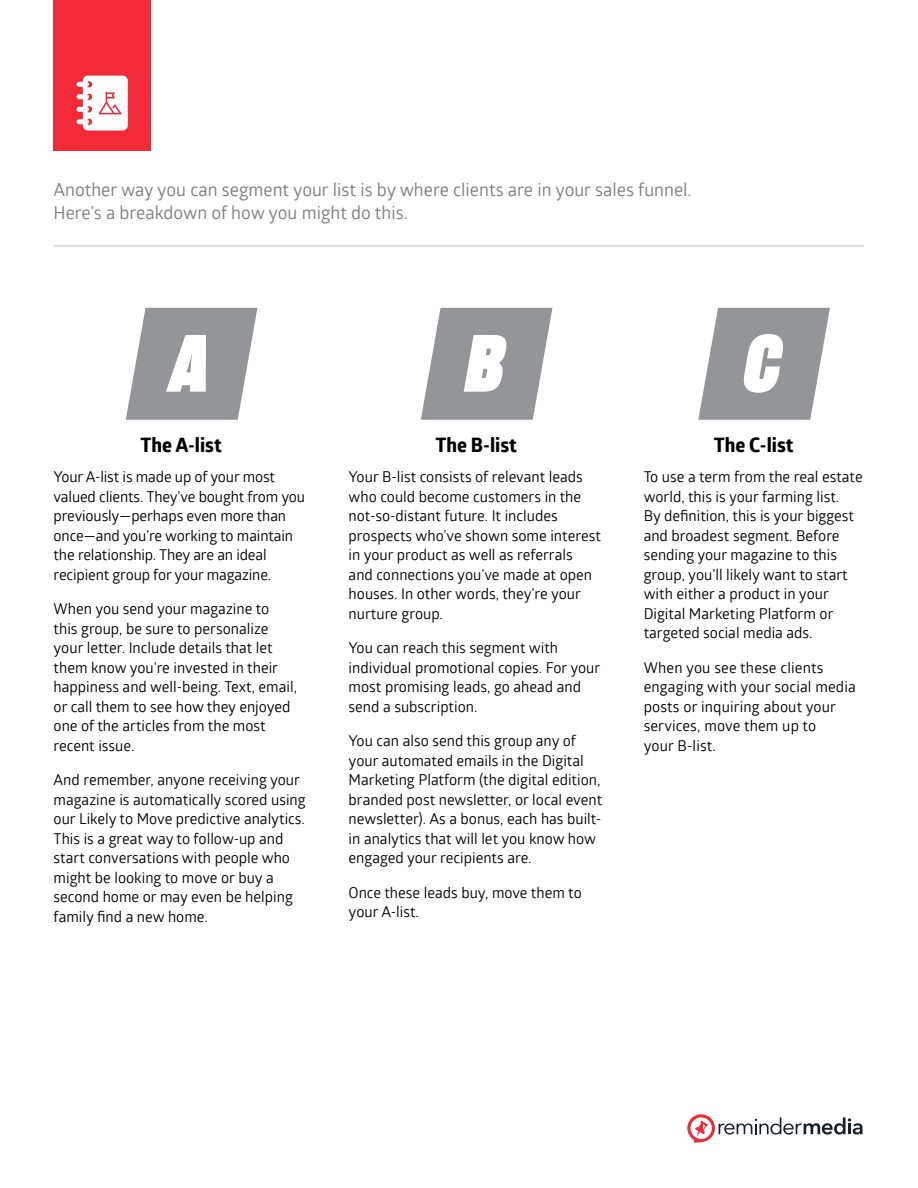
<style>
.page{position:relative;width:918px;height:1188px;background:#fff}
.page>*{position:absolute;margin:0;border:0;box-sizing:border-box;transform-origin:0 0}
.t1{font:italic 800 81px "Rama Gothic E";color:#fff}
.t2{font:700 19.5px "Globerx";color:#000}
.t3{font:18px/22.5px "Glober";color:#7c7d7d}
.t4{font:15px/19.5px "Glober";color:#000}
</style>
<div class="page">
<div style="left:54px;top:0;width:97px;height:151px;background:#f22936"></div>
<svg style="left:77px;top:76px;width:51px;height:55px;background:#fcdadc"></svg>
<svg style="left:687px;top:1114px;width:176px;height:29px"></svg>
<hr style="left:54px;top:245px;width:810px;height:2px;background:#d1d3d4">
<svg style="left:126px;top:308px;width:131px;height:112px;background:#a2a4a7"></svg>
<svg style="left:421px;top:308px;width:131px;height:112px;background:#a2a4a7"></svg>
<svg style="left:698px;top:308px;width:132px;height:112px;background:#a3a5a7"></svg>
<p class="t3" style="left:54px;top:178px;width:640px">Another way you can segment your list is by where clients are in your sales funnel.<br>Here’s a breakdown of how you might do this.</p>
<h1 class="t1" style="left:166px;top:317px;width:59px">A</h1>
<h1 class="t1" style="left:462px;top:317px;width:57px">B</h1>
<h1 class="t1" style="left:740px;top:317px;width:56px">C</h1>
<h2 class="t2" style="left:140px;top:431px;width:83px">The A-list</h2>
<p class="t4" style="left:54px;top:466px;width:253px">Your A-list is made up of your most valued clients. They’ve bought from you previously—perhaps even more than once—and you’re working to maintain the relationship. They are an ideal recipient group for your magazine.</p>
<p class="t4" style="left:54px;top:598px;width:245px">When you send your magazine to<br>this group, be sure to personalize your letter. Include details that let them know you’re invested in their happiness and well-being. Text, email, or call them to see how they enjoyed one of the articles from the most recent issue.</p>
<p class="t4" style="left:54px;top:769px;width:254px">And remember, anyone receiving your magazine is automatically scored using our Likely to Move predictive analytics.<br>This is a great way to follow-up and start conversations with people who might be looking to move or buy a second home or may even be helping family find a new home.</p>
<h2 class="t2" style="left:435px;top:431px;width:83px">The B-list</h2>
<p class="t4" style="left:349px;top:466px;width:254px">Your B-list consists of relevant leads who could become customers in the not-so-distant future. It includes prospects who’ve shown some interest in your product as well as referrals<br>and connections you’ve made at open houses. In other words, they’re your nurture group.</p>
<p class="t4" style="left:349px;top:637px;width:253px">You can reach this segment with individual promotional copies. For your most promising leads, go ahead and send a subscription.</p>
<p class="t4" style="left:349px;top:730px;width:255px">You can also send this group any of your automated emails in the Digital Marketing Platform (the digital edition, branded post newsletter, or local event newsletter). As a bonus, each has built&shy;in analytics that will let you know how engaged your recipients are.</p>
<p class="t4" style="left:349px;top:882px;width:235px">Once these leads buy, move them to your A-list.</p>
<h2 class="t2" style="left:714px;top:431px;width:81px">The C-list</h2>
<p class="t4" style="left:644px;top:466px;width:221px">To use a term from the real estate world, this is your farming list.<br>By definition, this is your biggest and broadest segment. Before sending your magazine to this group, you’ll likely want to start with either a product in your<br>Digital Marketing Platform or targeted social media ads.</p>
<p class="t4" style="left:644px;top:657px;width:214px">When you see these clients engaging with your social media posts or inquiring about your services, move them up to<br>your B-list.</p>
</div>
